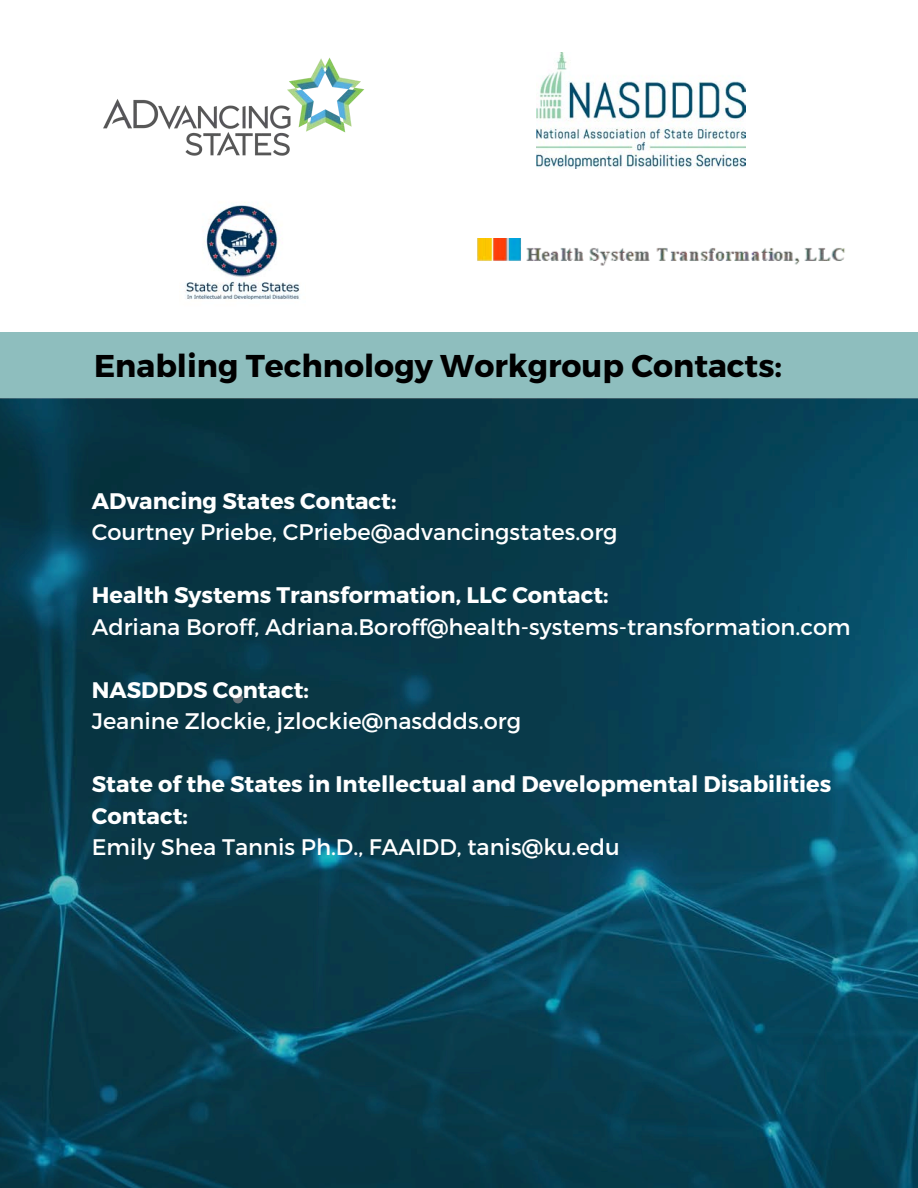
<style>
.page{position:relative;width:918px;height:1188px;background:#fff}
.page>*{position:absolute;margin:0;border:0;box-sizing:border-box;transform-origin:0 0}
.t1{font:700 31.5px "Montserrat";color:#000}
.t2{font:22.5px/31.5px "Montserrat";color:#fff}
.t3{font:700 22.5px/31.5px "Montserrat";color:#fff}
.s1{font-weight:700}
</style>
<div class="page">
<img style="left:537px;top:53px;width:209px;height:116px">
<img style="left:103px;top:57px;width:262px;height:99px">
<div style="left:0;top:332px;width:918px;height:67px;background:#8ebebe"></div>
<img style="left:477px;top:239px;width:368px;height:27px">
<img style="left:0;top:399px;width:918px;height:789px">
<img style="left:185px;top:202px;width:115px;height:98px">
<h1 class="t1" style="left:94px;top:346px;width:689px">Enabling Technology Workgroup Contacts:</h1>
<p class="t2" style="left:92px;top:484px;width:527px"><span class="s1">ADvancing States Contact:<br></span>Courtney Priebe, CPriebe@advancingstates.org</p>
<p class="t3" style="left:92px;top:578px;width:518px">Health Systems Transformation, LLC Contact:</p>
<p class="t2" style="left:92px;top:610px;width:760px">Adriana Boroff, Adriana.Boroff@health-systems-transformation.com</p>
<p class="t3" style="left:92px;top:673px;width:219px">NASDDDS Contact:</p>
<p class="t2" style="left:92px;top:704px;width:431px">Jeanine Zlockie, jzlockie@nasddds.org</p>
<p class="t3" style="left:92px;top:767px;width:741px">State of the States in Intellectual and Developmental Disabilities<br>Contact:</p>
<p class="t2" style="left:92px;top:830px;width:529px">Emily Shea Tannis Ph.D., FAAIDD, tanis@ku.edu</p>
</div>
